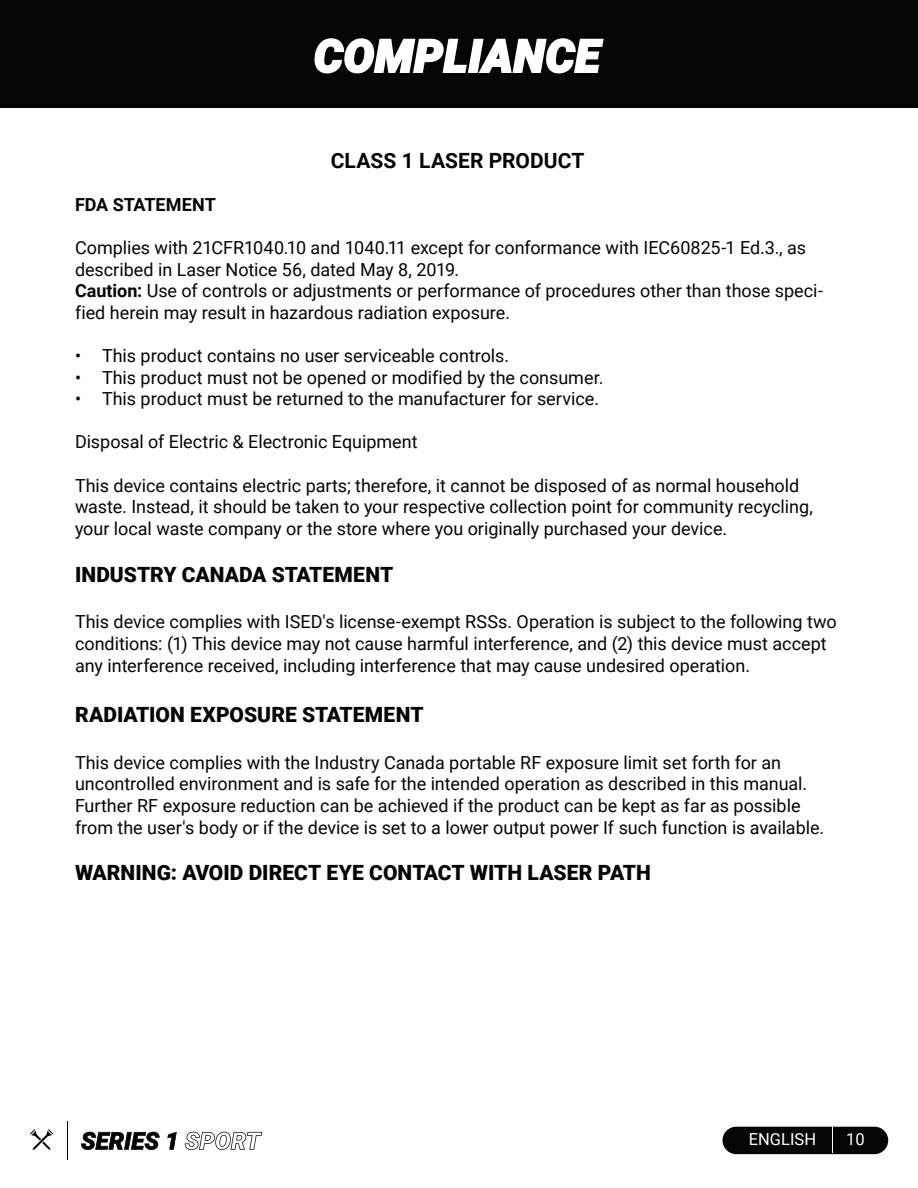
<style>
.page{position:relative;width:918px;height:1188px;background:#fff}
.page>*{position:absolute;margin:0;border:0;box-sizing:border-box;transform-origin:0 0}
.t1{font:italic 900 45px "Roboto";letter-spacing:.02em;color:#fff}
.t2{font:900 21px "Roboto";color:#050504}
.t3{font:700 21px "Roboto";letter-spacing:.005em;color:#050504}
.t4{font:18px/21.6px "Roboto";color:#050504}
.t5{font:700 18px "Roboto";color:#050504}
.t6{font:16.5px "Roboto";color:#fff}
.s1{font-weight:700}
</style>
<div class="page">
<svg style="left:81px;top:1132px;width:79px;height:18px"></svg>
<svg style="left:167px;top:1132px;width:10px;height:18px"></svg>
<svg style="left:185px;top:1132px;width:77px;height:18px"></svg>
<svg style="left:30px;top:1129px;width:23px;height:21px"></svg>
<hr style="left:67px;top:1121px;width:1px;height:39px;background:#050504">
<div style="left:723px;top:1127px;width:165px;height:27px;background:#050504;border-radius:14px"></div>
<svg style="left:832px;top:1128px;width:1px;height:25px"></svg>
<div style="left:0;top:0;width:918px;height:108px;background:#050504"></div>
<svg style="left:314px;top:38px;width:290px;height:36px"></svg>
<h1 class="t1" style="left:314px;top:24px;width:288px">COMPLIANCE</h1>
<p class="t3" style="left:331px;top:145px;width:255px">CLASS 1 LASER PRODUCT</p>
<p class="t5" style="left:75px;top:192px;width:143px">FDA STATEMENT</p>
<p class="t4" style="left:75px;top:236px;width:750px">Complies with 21CFR1040.10 and 1040.11 except for conformance with IEC60825-1 Ed.3., as described in Laser Notice 56, dated May 8, 2019.<br><span class="s1">Caution:</span> Use of controls or adjustments or performance of procedures other than those speci&shy;fied herein may result in hazardous radiation exposure.</p>
<p class="t4" style="left:75px;top:344px;width:436px">• This product contains no user serviceable controls.</p>
<p class="t4" style="left:75px;top:366px;width:530px">• This product must not be opened or modified by the consumer.</p>
<p class="t4" style="left:75px;top:387px;width:526px">• This product must be returned to the manufacturer for service.</p>
<p class="t4" style="left:75px;top:430px;width:344px">Disposal of Electric &amp; Electronic Equipment</p>
<p class="t4" style="left:75px;top:474px;width:739px">This device contains electric parts; therefore, it cannot be disposed of as normal household waste. Instead, it should be taken to your respective collection point for community recycling, your local waste company or the store where you originally purchased your device.</p>
<p class="t2" style="left:75px;top:559px;width:320px">INDUSTRY CANADA STATEMENT</p>
<p class="t4" style="left:75px;top:610px;width:763px">This device complies with ISED's license-exempt RSSs. Operation is subject to the following two conditions: (1) This device may not cause harmful interference, and (2) this device must accept any interference received, including interference that may cause undesired operation.</p>
<p class="t2" style="left:75px;top:700px;width:350px">RADIATION EXPOSURE STATEMENT</p>
<p class="t4" style="left:75px;top:751px;width:751px">This device complies with the Industry Canada portable RF exposure limit set forth for an uncontrolled environment and is safe for the intended operation as described in this manual.<br>Further RF exposure reduction can be achieved if the product can be kept as far as possible from the user's body or if the device is set to a lower output power If such function is available.</p>
<p class="t2" style="left:75px;top:858px;width:577px">WARNING: AVOID DIRECT EYE CONTACT WITH LASER PATH</p>
<p class="t6" style="left:749px;top:1128px;width:69px">ENGLISH</p>
<p class="t6" style="left:846px;top:1128px;width:20px">10</p>
</div>
